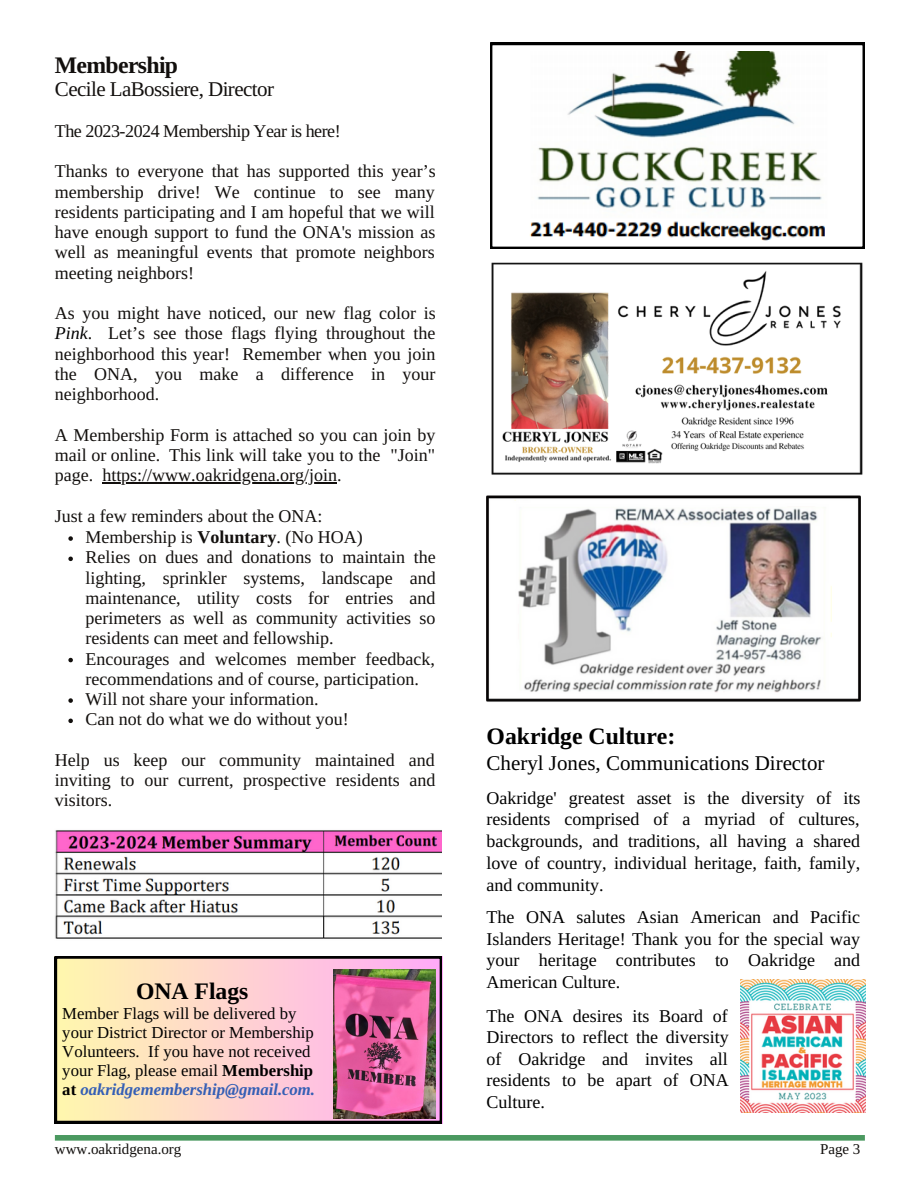
<style>
.page{position:relative;width:918px;height:1188px;background:#fff}
.page>*{position:absolute;margin:0;border:0;box-sizing:border-box;transform-origin:0 0}
.t1{font:700 23.7px "Libra Serif Modern";color:#000}
.t2{font:700 23.7px "Libra Serif Modern";letter-spacing:-.025em;color:#120f0d}
.t3{font:21px "Libra Serif Modern";color:#000}
.t4{font:21px "Libra Serif Modern";letter-spacing:-.025em;color:#120f0d}
.t5{font:18px/20.2px "Libra Serif Modern";color:#120f0d;text-align:justify}
.t6{font:18px/21.8px "Libra Serif Modern";color:#000;text-align:justify}
.t7{font:18px "Libra Serif Modern";letter-spacing:-.025em;color:#120f0d}
.t8{font:16.65px/19.2px "Libra Serif Modern";color:#000}
.t9{font:15px "Libra Serif Modern";color:#120f0d}
.s1{font-style:italic;color:#000}
.s2{font-weight:700}
.s3{font-weight:700;font-style:italic;color:#355fb5}
</style>
<div class="page">
<div style="left:55px;top:1135px;width:810px;height:6px;background:#4b9960"></div>
<svg style="left:490px;top:43px;width:375px;height:206px"></svg>
<img style="left:498px;top:51px;width:359px;height:189px">
<img style="left:491px;top:262px;width:372px;height:213px">
<img style="left:487px;top:495px;width:373px;height:207px">
<svg style="left:55px;top:957px;width:387px;height:166px;background:#f3cfc0"></svg>
<img style="left:334px;top:969px;width:102px;height:150px">
<img style="left:55px;top:830px;width:387px;height:109px">
<img style="left:740px;top:980px;width:125px;height:133px">
<svg style="left:68px;top:536px;width:5px;height:5px"></svg>
<svg style="left:68px;top:557px;width:5px;height:4px"></svg>
<svg style="left:68px;top:658px;width:5px;height:4px"></svg>
<svg style="left:68px;top:698px;width:5px;height:5px"></svg>
<svg style="left:68px;top:719px;width:5px;height:4px"></svg>
<hr style="left:102px;top:482px;width:235px;height:1px;background:#120f0d">
<p class="t2" style="left:55px;top:51px;width:125px">Membership</p>
<p class="t4" style="left:55px;top:78px;width:221px">Cecile LaBossiere, Director</p>
<p class="t7" style="left:55px;top:121px;width:287px">The 2023-2024 Membership Year is here!</p>
<p class="t5" style="left:55px;top:162px;width:382px">Thanks to everyone that has supported this year’s membership drive! We continue to see many residents participating and I am hopeful that we will have enough support to fund the ONA's mission as well as meaningful events that promote neighbors meeting neighbors!</p>
<p class="t5" style="left:55px;top:303px;width:382px">As you might have noticed, our new flag color is <span class="s1">Pink</span>. Let’s see those flags flying throughout the neighborhood this year! Remember when you join the ONA, you make a difference in your neighborhood.</p>
<p class="t5" style="left:55px;top:425px;width:382px">A Membership Form is attached so you can join by mail or online. This link will take you to the "Join" page. https://www.oakridgena.org/join.</p>
<p class="t5" style="left:55px;top:506px;width:269px">Just a few reminders about the ONA:</p>
<p class="t5" style="left:85px;top:527px;width:279px">Membership is <span class="s2">Voluntary</span>. (No HOA)</p>
<p class="t5" style="left:85px;top:547px;width:352px">Relies on dues and donations to maintain the lighting, sprinkler systems, landscape and maintenance, utility costs for entries and perimeters as well as community activities so residents can meet and fellowship.</p>
<p class="t5" style="left:85px;top:649px;width:351px">Encourages and welcomes member feedback, recommendations and of course, participation.</p>
<p class="t5" style="left:85px;top:689px;width:235px">Will not share your information.</p>
<p class="t5" style="left:85px;top:709px;width:265px">Can not do what we do without you!</p>
<p class="t5" style="left:55px;top:750px;width:382px">Help us keep our community maintained and inviting to our current, prospective residents and visitors.</p>
<p class="t1" style="left:136px;top:977px;width:114px">ONA Flags</p>
<p class="t8" style="left:62px;top:1004px;width:254px">Member Flags will be delivered by your District Director or Membership Volunteers. If you have not received your Flag, please email <span class="s2">Membership at</span> <span class="s3">oakridgemembership@gmail.com.</span></p>
<p class="t1" style="left:487px;top:722px;width:190px">Oakridge Culture:</p>
<p class="t3" style="left:487px;top:752px;width:339px">Cheryl Jones, Communications Director</p>
<p class="t6" style="left:487px;top:787px;width:375px">Oakridge' greatest asset is the diversity of its residents comprised of a myriad of cultures, backgrounds, and traditions, all having a shared love of country, individual heritage, faith, family, and community.</p>
<p class="t6" style="left:487px;top:906px;width:375px">The ONA salutes Asian American and Pacific Islanders Heritage! Thank you for the special way your heritage contributes to Oakridge and American Culture.</p>
<p class="t6" style="left:487px;top:1006px;width:244px;line-height:21.3px">The ONA desires its Board of Directors to reflect the diversity of Oakridge and invites all residents to be apart of ONA Culture.</p>
<p class="t9" style="left:55px;top:1141px;width:128px">www.oakridgena.org</p>
<p class="t9" style="left:820px;top:1141px;width:42px">Page 3</p>
</div>
